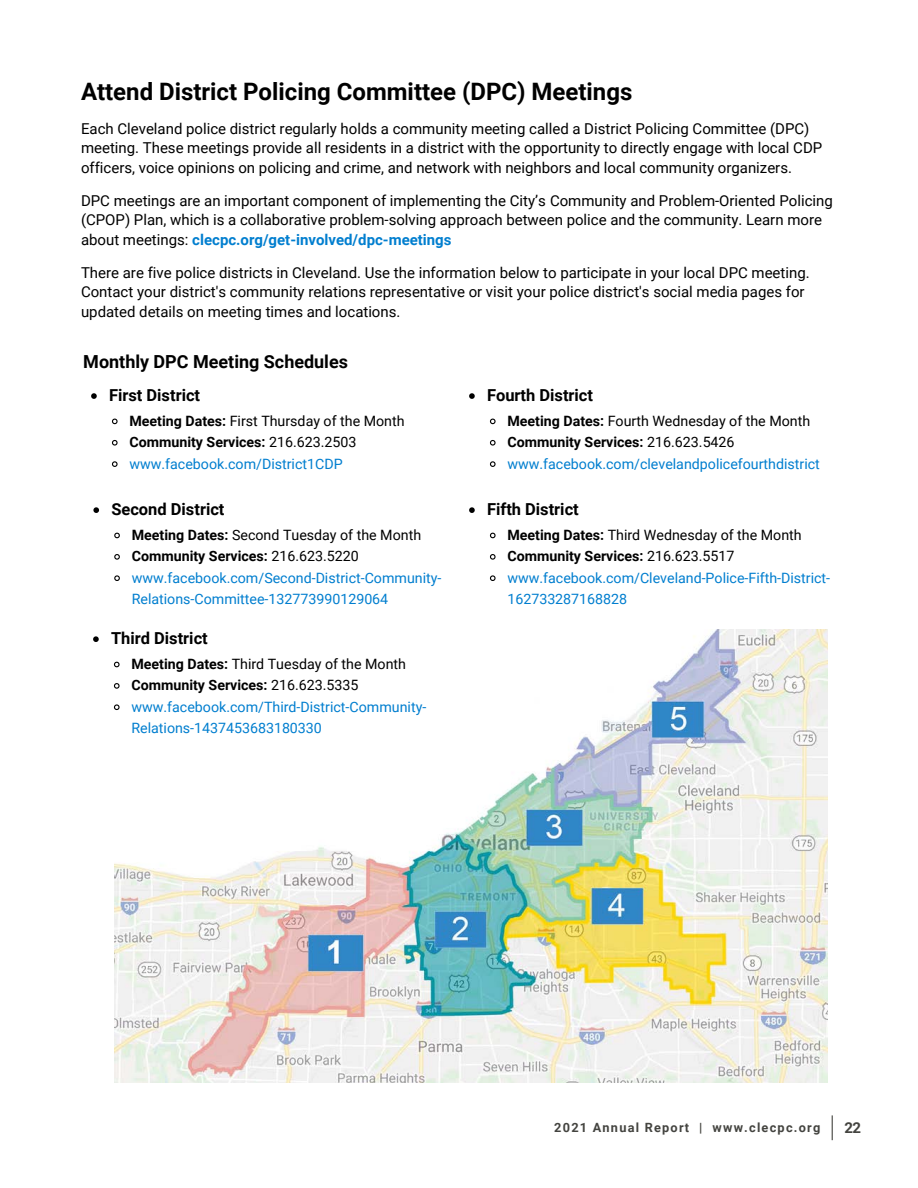
<style>
.page{position:relative;width:918px;height:1188px;background:#fff}
.page>*{position:absolute;margin:0;border:0;box-sizing:border-box;transform-origin:0 0}
.t1{font:700 24px "Roboto";color:#000}
.t2{font:700 18px "Roboto";color:#000}
.t3{font:700 16.5px "Roboto";color:#000}
.t4{font:15px/19.2px "Roboto";color:#000}
.t5{font:700 15px "Roboto";color:#444440}
.t6{font:14.25px/21.3px "Roboto";color:#007ecf}
.t7{font:14.25px/21.5px "Roboto";color:#000}
.t8{font:700 12.75px "Roboto";letter-spacing:.095em;color:#444440}
.s1{font-weight:700;color:#007ecf}
.s2{font-weight:700}
.s3{color:#007ecf}
.s4{font-weight:700;color:#000}
.s5{color:#000}
</style>
<div class="page">
<svg style="left:832px;top:1115px;width:1px;height:25px"></svg>
<img style="left:115px;top:629px;width:712px;height:454px">
<svg style="left:91px;top:393px;width:6px;height:6px"></svg>
<svg style="left:112px;top:418px;width:6px;height:7px"></svg>
<svg style="left:112px;top:440px;width:6px;height:6px"></svg>
<svg style="left:112px;top:461px;width:6px;height:6px"></svg>
<svg style="left:93px;top:507px;width:6px;height:6px"></svg>
<svg style="left:114px;top:532px;width:6px;height:7px"></svg>
<svg style="left:114px;top:554px;width:6px;height:6px"></svg>
<svg style="left:114px;top:575px;width:6px;height:6px"></svg>
<svg style="left:93px;top:636px;width:6px;height:6px"></svg>
<svg style="left:113px;top:661px;width:7px;height:7px"></svg>
<svg style="left:113px;top:682px;width:7px;height:8px"></svg>
<svg style="left:113px;top:704px;width:7px;height:7px"></svg>
<svg style="left:469px;top:507px;width:6px;height:6px"></svg>
<svg style="left:489px;top:532px;width:7px;height:7px"></svg>
<svg style="left:490px;top:554px;width:6px;height:6px"></svg>
<svg style="left:489px;top:575px;width:7px;height:6px"></svg>
<svg style="left:469px;top:393px;width:6px;height:6px"></svg>
<svg style="left:489px;top:418px;width:7px;height:7px"></svg>
<svg style="left:489px;top:440px;width:7px;height:6px"></svg>
<svg style="left:490px;top:461px;width:6px;height:6px"></svg>
<h1 class="t1" style="left:81px;top:78px;width:553px">Attend District Policing Committee (DPC) Meetings</h1>
<p class="t4" style="left:81px;top:120px;width:743px">Each Cleveland police district regularly holds a community meeting called a District Policing Committee (DPC) meeting. These meetings provide all residents in a district with the opportunity to directly engage with local CDP officers, voice opinions on policing and crime, and network with neighbors and local community organizers.</p>
<p class="t4" style="left:81px;top:192px;width:753px">DPC meetings are an important component of implementing the City’s Community and Problem-Oriented Policing (CPOP) Plan, which is a collaborative problem-solving approach between police and the community. Learn more about meetings: <span class="s1">clecpc.org/get-involved/dpc-meetings</span></p>
<p class="t4" style="left:81px;top:264px;width:730px">There are five police districts in Cleveland. Use the information below to participate in your local DPC meeting.<br>Contact your district's community relations representative or visit your police district's social media pages for updated details on meeting times and locations.</p>
<p class="t2" style="left:83px;top:352px;width:266px">Monthly DPC Meeting Schedules</p>
<p class="t3" style="left:109px;top:386px;width:93px">First District</p>
<p class="t7" style="left:129px;top:410px;width:277px"><span class="s2">Meeting Dates:</span> First Thursday of the Month<br><span class="s2">Community Services:</span> 216.623.2503 <span class="s3">www.facebook.com/District1CDP</span></p>
<p class="t3" style="left:111px;top:500px;width:115px">Second District</p>
<p class="t6" style="left:132px;top:524px;width:311px"><span class="s4">Meeting Dates:</span> <span class="s5">Second Tuesday of the Month </span><span class="s4">Community Services:</span> <span class="s5">216.623.5220 </span>www.facebook.com/Second-District-Community-Relations-Committee-132773990129064</p>
<p class="t3" style="left:111px;top:629px;width:98px">Third District</p>
<p class="t6" style="left:131px;top:653px;width:296px"><span class="s4">Meeting Dates:</span> <span class="s5">Third Tuesday of the Month </span><span class="s4">Community Services:</span> <span class="s5">216.623.5335 </span>www.facebook.com/Third-District-Community-Relations-1437453683180330</p>
<p class="t3" style="left:487px;top:386px;width:108px">Fourth District</p>
<p class="t6" style="left:507px;top:410px;width:314px"><span class="s4">Meeting Dates:</span> <span class="s5">Fourth Wednesday of the Month<br></span><span class="s4">Community Services:</span> <span class="s5">216.623.5426 </span>www.facebook.com/clevelandpolicefourthdistrict</p>
<p class="t3" style="left:487px;top:500px;width:93px">Fifth District</p>
<p class="t6" style="left:507px;top:524px;width:324px"><span class="s4">Meeting Dates:</span> <span class="s5">Third Wednesday of the Month </span><span class="s4">Community Services:</span> <span class="s5">216.623.5517 </span>www.facebook.com/Cleveland-Police-Fifth-District-162733287168828</p>
<p class="t8" style="left:554px;top:1120px;width:268px">2021 Annual Report | www.clecpc.org</p>
<p class="t5" style="left:844px;top:1119px;width:18px">22</p>
</div>
